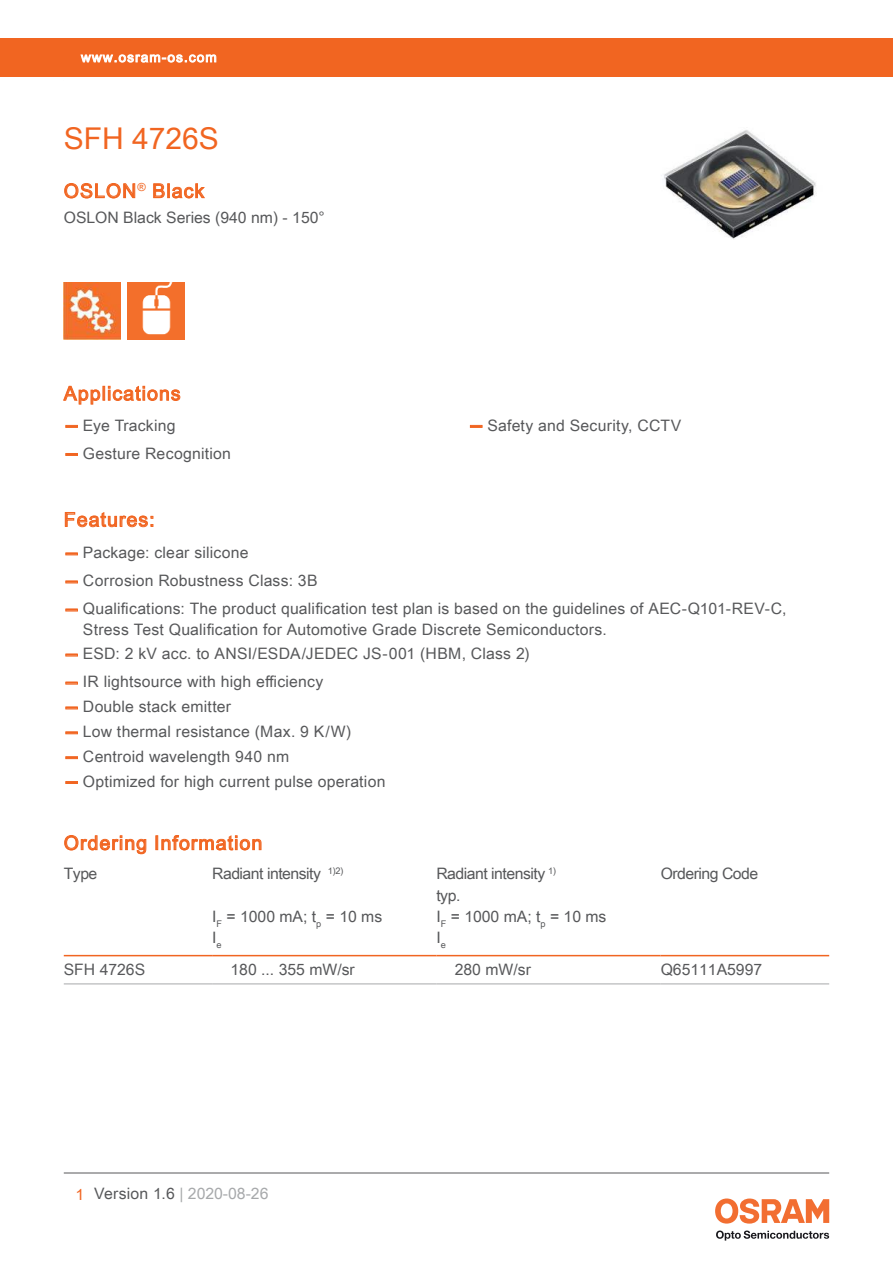
<style>
.page{position:relative;width:893px;height:1263px;background:#fff}
.page>*{position:absolute;margin:0;border:0;box-sizing:border-box;transform-origin:0 0}
.t1{font:30px "Arial Unicode MS";color:#f16521}
.t2{font:19.5px "Arial Unicode MS";letter-spacing:.055em;color:#f16521}
.t3{font:15.75px/21px "Arial Unicode MS";letter-spacing:.01em;color:#57585a}
.t4{font:15.75px "Arial Unicode MS";letter-spacing:-.03em;color:#57585a}
.t5{font:15.75px "Arial Unicode MS";color:#a7a9ab}
.t6{font:13.5px "Arial Unicode MS";letter-spacing:.085em;color:#fff}
.s1{font-family:"Helvetica Neue LT Pro";font-weight:700;color:#f16521}
.s2{color:#f16521}
.s3{color:#57585a}
</style>
<div class="page">
<hr style="left:64px;top:1173px;width:765px;height:1px;background:#57585a">
<svg style="left:716px;top:1230px;width:113px;height:10px"></svg>
<svg style="left:715px;top:1198px;width:114px;height:25px"></svg>
<div style="left:0;top:38px;width:893px;height:39px;background:#f16521"></div>
<svg style="left:80px;top:54px;width:137px;height:9px"></svg>
<svg style="left:63px;top:385px;width:118px;height:20px"></svg>
<img style="left:664px;top:130px;width:152px;height:110px">
<svg style="left:64px;top:183px;width:72px;height:16px"></svg>
<svg style="left:153px;top:183px;width:12px;height:15px"></svg>
<div style="left:167px;top:183px;width:3px;height:15px;border:1px solid #f16521"></div>
<svg style="left:172px;top:183px;width:33px;height:16px"></svg>
<img style="left:64px;top:282px;width:57px;height:57px">
<img style="left:128px;top:282px;width:57px;height:57px">
<svg style="left:66px;top:425px;width:11px;height:2px"></svg>
<svg style="left:66px;top:453px;width:11px;height:2px"></svg>
<svg style="left:470px;top:425px;width:12px;height:2px"></svg>
<svg style="left:65px;top:512px;width:88px;height:16px"></svg>
<svg style="left:66px;top:553px;width:11px;height:2px"></svg>
<svg style="left:66px;top:581px;width:11px;height:2px"></svg>
<svg style="left:66px;top:609px;width:11px;height:2px"></svg>
<svg style="left:66px;top:654px;width:11px;height:2px"></svg>
<svg style="left:66px;top:682px;width:11px;height:2px"></svg>
<svg style="left:66px;top:707px;width:11px;height:2px"></svg>
<svg style="left:66px;top:732px;width:11px;height:2px"></svg>
<svg style="left:66px;top:757px;width:11px;height:2px"></svg>
<svg style="left:66px;top:781px;width:11px;height:2px"></svg>
<hr style="left:64px;top:955px;width:148px;height:1px;background:#f16521">
<hr style="left:212px;top:955px;width:224px;height:1px;background:#f16521">
<hr style="left:436px;top:955px;width:225px;height:1px;background:#f16521">
<hr style="left:661px;top:955px;width:168px;height:1px;background:#f16521">
<hr style="left:64px;top:983px;width:148px;height:1px;background:#a7a9ab">
<hr style="left:212px;top:983px;width:224px;height:1px;background:#a7a9ab">
<hr style="left:436px;top:983px;width:225px;height:1px;background:#a7a9ab">
<hr style="left:661px;top:983px;width:168px;height:1px;background:#a7a9ab">
<svg style="left:64px;top:835px;width:83px;height:20px"></svg>
<div style="left:155px;top:835px;width:3px;height:15px;border:1px solid #f16521"></div>
<svg style="left:161px;top:835px;width:101px;height:16px"></svg>
<p class="t6" style="left:81px;top:52px;width:137px">www.osram-os.com</p>
<h1 class="t1" style="left:64px;top:127px;width:157px">SFH 4726S</h1>
<p class="t2" style="left:64px;top:183px;width:142px">OSLON<sup>®</sup> Black</p>
<p class="t3" style="left:64px;top:208px;width:263px">OSLON Black Series (940 nm) - 150°</p>
<p class="t2" style="left:64px;top:386px;width:118px">Applications</p>
<p class="t3" style="left:64px;top:416px;width:113px"><span class="s1">—</span> Eye Tracking</p>
<p class="t3" style="left:64px;top:444px;width:169px"><span class="s1">—</span> Gesture Recognition</p>
<p class="t3" style="left:468px;top:416px;width:215px"><span class="s1">—</span> Safety and Security, CCTV</p>
<p class="t2" style="left:64px;top:512px;width:92px">Features:</p>
<p class="t3" style="left:64px;top:544px;width:186px"><span class="s1">—</span> Package: clear silicone</p>
<p class="t3" style="left:64px;top:572px;width:255px"><span class="s1">—</span> Corrosion Robustness Class: 3B</p>
<p class="t3" style="left:83px;top:598px;width:705px;text-indent:-19px"><span class="s1">—</span> Quali昀椀cations: The product quali昀椀cation test plan is based on the guidelines of AEC-Q101-REV-C,<br>Stress Test Quali昀椀cation for Automotive Grade Discrete Semiconductors.</p>
<p class="t3" style="left:64px;top:643px;width:468px"><span class="s1">—</span> ESD: 2 kV acc. to ANSI/ESDA/JEDEC JS-001 (HBM, Class 2)</p>
<p class="t3" style="left:64px;top:671px;width:261px"><span class="s1">—</span> IR lightsource with high e昀케ciency</p>
<p class="t3" style="left:64px;top:696px;width:169px"><span class="s1">—</span> Double stack emitter</p>
<p class="t3" style="left:64px;top:721px;width:289px"><span class="s1">—</span> Low thermal resistance (Max. 9 K/W)</p>
<p class="t3" style="left:64px;top:745px;width:227px"><span class="s1">—</span> Centroid wavelength 940 nm</p>
<p class="t3" style="left:64px;top:770px;width:323px"><span class="s1">—</span> Optimized for high current pulse operation</p>
<p class="t2" style="left:64px;top:829px;width:200px">Ordering Information</p>
<p class="t3" style="left:64px;top:865px;width:35px">Type</p>
<p class="t4" style="left:212px;top:868px;width:133px">Radiant intensity <sup>1)2)</sup></p>
<p class="t4" style="left:436px;top:868px;width:121px">Radiant intensity <sup>1)</sup></p>
<p class="t4" style="left:661px;top:868px;width:99px">Ordering Code</p>
<p class="t3" style="left:436px;top:886px;width:25px">typ.</p>
<p class="t3" style="left:212px;top:905px;width:172px">I<sub>F</sub> = 1000 mA; t<sub>p</sub> = 10 ms</p>
<p class="t3" style="left:436px;top:905px;width:172px">I<sub>F</sub> = 1000 mA; t<sub>p</sub> = 10 ms</p>
<p class="t3" style="left:212px;top:927px;width:11px">I<sub>e</sub></p>
<p class="t3" style="left:436px;top:927px;width:11px">I<sub>e</sub></p>
<p class="t3" style="left:64px;top:961px;width:83px">SFH 4726S</p>
<p class="t3" style="left:231px;top:959px;width:126px">180 ... 355 mW/sr</p>
<p class="t3" style="left:455px;top:959px;width:78px">280 mW/sr</p>
<p class="t3" style="left:661px;top:961px;width:103px">Q65111A5997</p>
<p class="t5" style="left:76px;top:1188px;width:194px"><span class="s2">1</span> <span class="s3">Version 1.6</span> | 2020-08-26</p>
</div>
